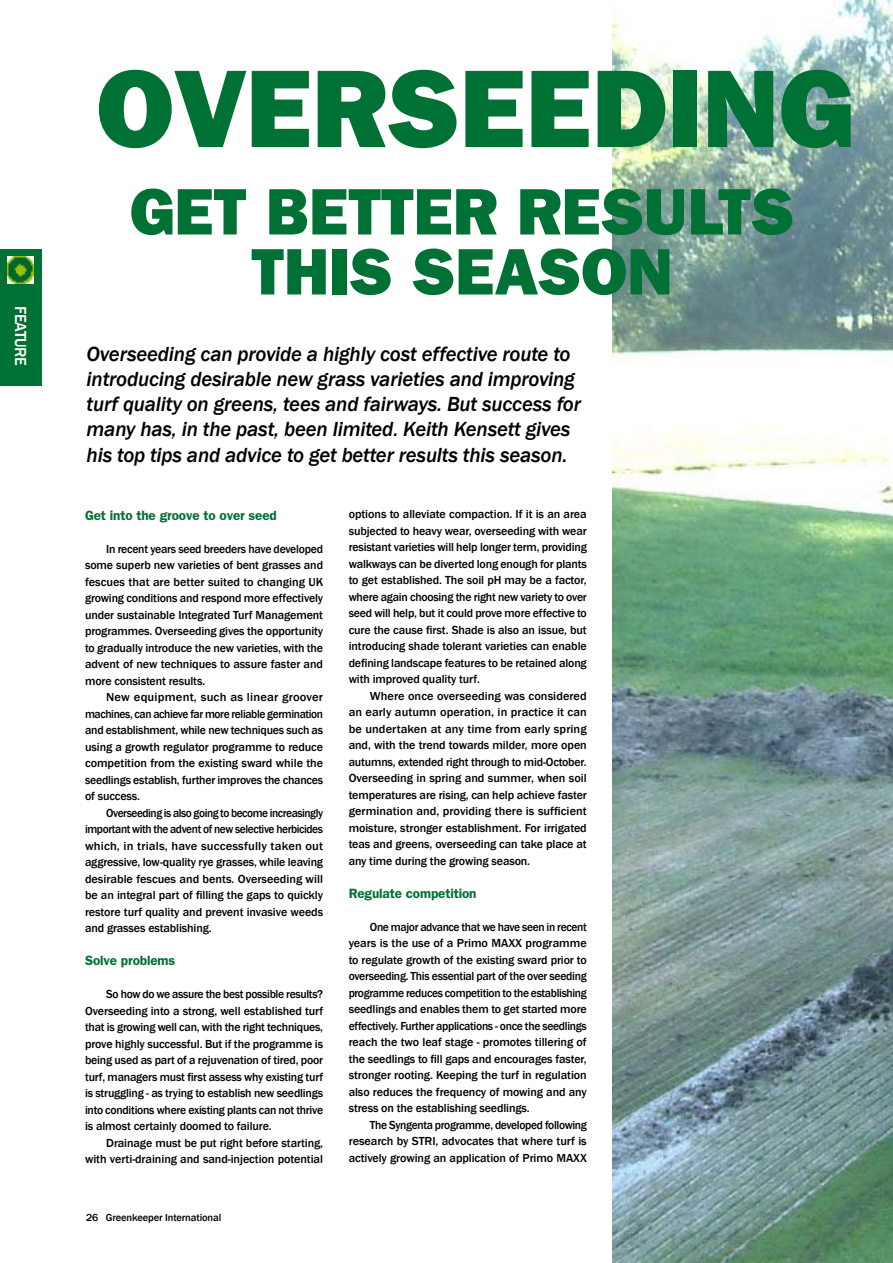
<style>
.page{position:relative;width:893px;height:1263px;background:#fff}
.page>*{position:absolute;margin:0;border:0;box-sizing:border-box;transform-origin:0 0}
.t1{font:800 111px "Franklin Gothic";letter-spacing:-.005em;color:#007135}
.t2{font:800 66px/60px "Franklin Gothic";letter-spacing:-.005em;color:#007135}
.t3{font:italic 500 21px/25.2px "Franklin Gothic";letter-spacing:-.01em;color:#000}
.t4{font:500 16.5px "Franklin Gothic";letter-spacing:-.02em;color:#fff}
.t5{font:600 13.5px "Franklin Gothic";letter-spacing:-.01em;color:#007135}
.t6{font:500 12px/16.5px "Franklin Gothic";letter-spacing:-.01em;color:#000;text-align:justify}
.t7{font:500 12px/16.5px "Franklin Gothic";letter-spacing:-.01em;color:#000;text-align:justify;scale:.96 1}
.t8{font:500 12px/16.5px "Franklin Gothic";letter-spacing:-.01em;color:#000;text-align:justify;scale:.95 1}
.t9{font:500 12px/16.5px "Franklin Gothic";letter-spacing:-.01em;color:#000;text-align:justify;scale:1.05 1}
.t10{font:500 10.5px "Franklin Gothic";letter-spacing:-.01em;color:#000}
</style>
<div class="page">
<img style="left:612px;top:0;width:281px;height:1263px">
<div style="left:0;top:249px;width:41px;height:137px;background:#007135"></div>
<img style="left:7px;top:257px;width:27px;height:26px">
<h3 class="t4" style="left:31px;top:306px;width:61px;rotate:90deg">FEATURE</h3>
<h1 class="t1" style="left:96px;top:44px;width:678px">OVERSEEDING</h1>
<h2 class="t2" style="left:251px;top:182px;width:545px;text-indent:-121px">GET BETTER RESULTS<br>THIS SEASON</h2>
<p class="t3" style="left:87px;top:341px;width:496px">Overseeding can provide a highly cost effective route to introducing desirable new grass varieties and improving turf quality on greens, tees and fairways. But success for many has, in the past, been limited. Keith Kensett gives his top tips and advice to get better results this season.</p>
<p class="t5" style="left:85px;top:507px;width:193px">Get into the groove to over seed</p>
<p class="t6" style="left:85px;top:541px;width:240px;text-indent:21px">In recent years seed breeders have developed some superb new varieties of bent grasses and fescues that are better suited to changing UK growing conditions and respond more effectively under sustainable Integrated Turf Management programmes. Overseeding gives the opportunity to gradually introduce the new varieties, with the advent of new techniques to assure faster and more consistent results.</p>
<p class="t9" style="left:85px;top:689px;width:228px;text-indent:21px">New equipment, such as linear groover machines, can achieve far more reliable germination and establishment, while new techniques such as using a growth regulator programme to reduce competition from the existing sward while the seedlings establish, further improves the chances of success.</p>
<p class="t8" style="left:85px;top:805px;width:252px;text-indent:21px">Overseeding is also going to become increasingly important with the advent of new selective herbicides which, in trials, have successfully taken out aggressive, low-quality rye grasses, while leaving desirable fescues and bents. Overseeding will be an integral part of filling the gaps to quickly restore turf quality and prevent invasive weeds and grasses establishing.</p>
<p class="t5" style="left:85px;top:953px;width:92px">Solve problems</p>
<p class="t6" style="left:85px;top:986px;width:240px;text-indent:21px">So how do we assure the best possible results?<br>Overseeding into a strong, well established turf that is growing well can, with the right techniques, prove highly successful. But if the programme is being used as part of a rejuvenation of tired, poor turf, managers must first assess why existing turf is struggling - as trying to establish new seedlings into conditions where existing plants can not thrive is almost certainly doomed to failure.</p>
<p class="t6" style="left:85px;top:1135px;width:240px;text-align:right">Drainage must be put right before starting, with verti-draining and sand-injection potential</p>
<p class="t10" style="left:86px;top:1211px;width:137px">26 Greenkeeper International</p>
<p class="t6" style="left:349px;top:506px;width:240px">options to alleviate compaction. If it is an area subjected to heavy wear, overseeding with wear resistant varieties will help longer term, providing walkways can be diverted long enough for plants to get established. The soil pH may be a factor, where again choosing the right new variety to over seed will help, but it could prove more effective to cure the cause first. Shade is also an issue, but introducing shade tolerant varieties can enable defining landscape features to be retained along with improved quality turf.</p>
<p class="t6" style="left:349px;top:687px;width:240px;text-indent:21px">Where once overseeding was considered an early autumn operation, in practice it can be undertaken at any time from early spring and, with the trend towards milder, more open autumns, extended right through to mid-October.<br>Overseeding in spring and summer, when soil temperatures are rising, can help achieve faster germination and, providing there is sufficient moisture, stronger establishment. For irrigated teas and greens, overseeding can take place at any time during the growing season.</p>
<p class="t5" style="left:349px;top:885px;width:129px">Regulate competition</p>
<p class="t7" style="left:349px;top:918px;width:250px;text-indent:21px">One major advance that we have seen in recent years is the use of a Primo MAXX programme to regulate growth of the existing sward prior to overseeding. This essential part of the over seeding programme reduces competition to the establishing seedlings and enables them to get started more effectively. Further applications - once the seedlings reach the two leaf stage - promotes tillering of the seedlings to fill gaps and encourages faster, stronger rooting. Keeping the turf in regulation also reduces the frequency of mowing and any stress on the establishing seedlings.</p>
<p class="t7" style="left:349px;top:1116px;width:250px;text-indent:21px">The Syngenta programme, developed following research by STRI, advocates that where turf is actively growing an application of Primo MAXX</p>
</div>
